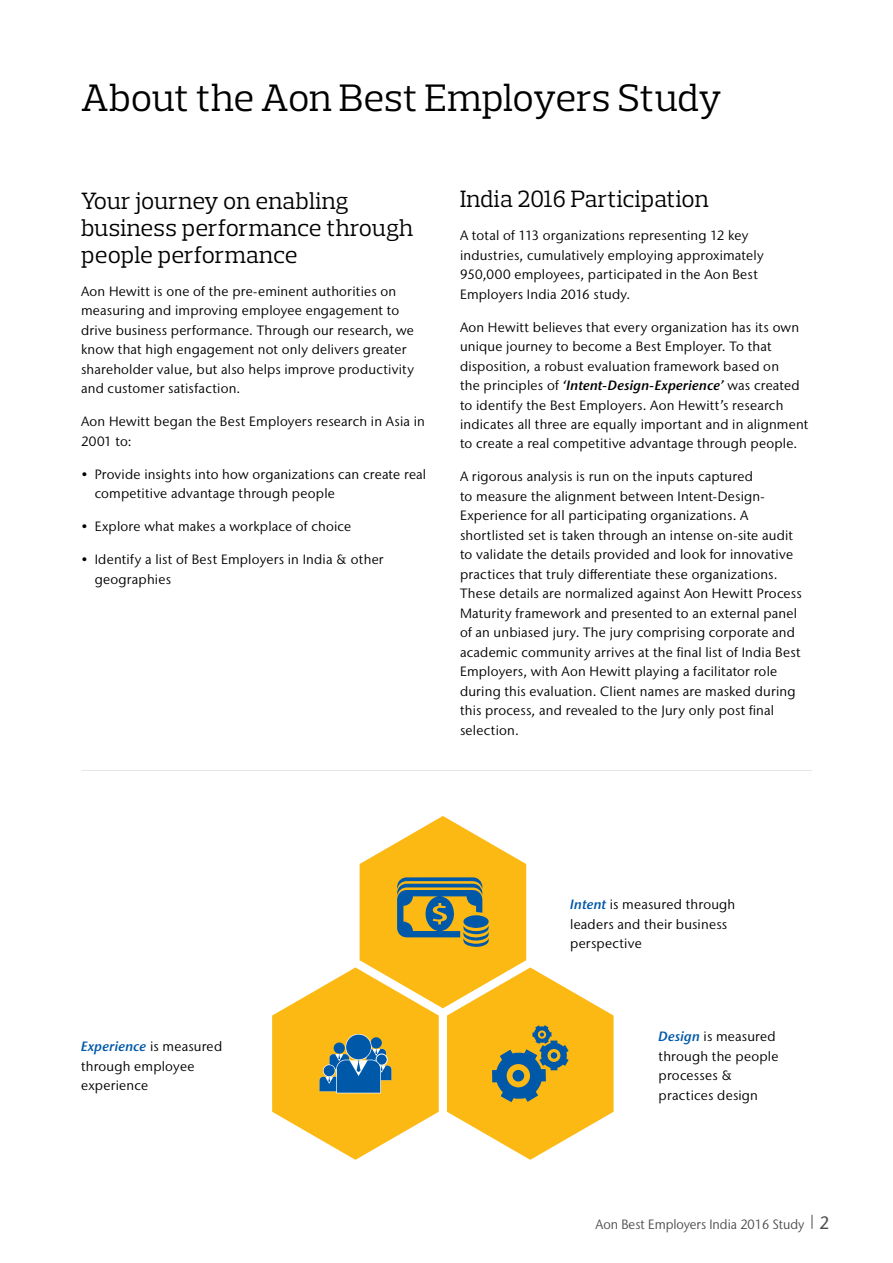
<style>
.page{position:relative;width:893px;height:1263px;background:#fff}
.page>*{position:absolute;margin:0;border:0;box-sizing:border-box;transform-origin:0 0}
.t1{font:39px "Prelo Slab";letter-spacing:-.01em;color:#000}
.t2{font:24px/27px "Prelo Slab";color:#000}
.t3{font:13.5px/19.5px "Stone Sans IIITC Pro";letter-spacing:.015em;color:#000}
.t4{font:13.5px "Stone Sans IIITC Pro";color:#4d4d4f;scale:.95 1}
.s1{font-weight:600;font-style:italic}
.s2{font-weight:600;font-style:italic;color:#0058a9}
.s3{font-weight:500;font-size:18px}
</style>
<div class="page">
<hr style="left:81px;top:770px;width:731px;height:1px;background:#4d4d4f">
<svg style="left:272px;top:816px;width:342px;height:344px"></svg>
<svg style="left:812px;top:1215px;width:1px;height:14px"></svg>
<h1 class="t1" style="left:81px;top:74px;width:642px">About the Aon Best Employers Study</h1>
<h2 class="t2" style="left:81px;top:187px;width:334px">Your journey on enabling business performance through people performance</h2>
<p class="t3" style="left:81px;top:281px;width:334px">Aon Hewitt is one of the pre-eminent authorities on measuring and improving employee engagement to drive business performance. Through our research, we know that high engagement not only delivers greater shareholder value, but also helps improve productivity and customer satisfaction.</p>
<p class="t3" style="left:81px;top:411px;width:345px">Aon Hewitt began the Best Employers research in Asia in<br>2001 to:</p>
<p class="t3" style="left:95px;top:464px;width:333px;text-indent:-14px">• Provide insights into how organizations can create real competitive advantage through people</p>
<p class="t3" style="left:81px;top:516px;width:272px">• Explore what makes a workplace of choice</p>
<p class="t3" style="left:95px;top:549px;width:290px;text-indent:-14px">• Identify a list of Best Employers in India &amp; other geographies</p>
<h2 class="t2" style="left:460px;top:185px;width:250px">India 2016 Participation</h2>
<p class="t3" style="left:460px;top:225px;width:305px">A total of 113 organizations representing 12 key industries, cumulatively employing approximately 950,000 employees, participated in the Aon Best Employers India 2016 study.</p>
<p class="t3" style="left:460px;top:317px;width:350px">Aon Hewitt believes that every organization has its own unique journey to become a Best Employer. To that disposition, a robust evaluation framework based on<br>the principles of <span class="s1">‘Intent-Design-Experience’</span> was created to identify the Best Employers. Aon Hewitt’s research indicates all three are equally important and in alignment to create a real competitive advantage through people.</p>
<p class="t3" style="left:460px;top:467px;width:343px">A rigorous analysis is run on the inputs captured<br>to measure the alignment between Intent-Design-Experience for all participating organizations. A shortlisted set is taken through an intense on-site audit to validate the details provided and look for innovative practices that truly differentiate these organizations.<br>These details are normalized against Aon Hewitt Process Maturity framework and presented to an external panel of an unbiased jury. The jury comprising corporate and academic community arrives at the final list of India Best Employers, with Aon Hewitt playing a facilitator role during this evaluation. Client names are masked during this process, and revealed to the Jury only post final selection.</p>
<p class="t3" style="left:81px;top:1036px;width:143px"><span class="s2">Experience</span> is measured through employee experience</p>
<p class="t3" style="left:570px;top:895px;width:167px"><span class="s2">Intent</span> is measured through leaders and their business perspective</p>
<p class="t3" style="left:659px;top:1027px;width:121px"><span class="s2">Design</span> is measured through the people processes &amp; practices design</p>
<p class="t4" style="left:596px;top:1216px;width:247px">Aon Best Employers India 2016 Study <span class="s3">2</span></p>
</div>
